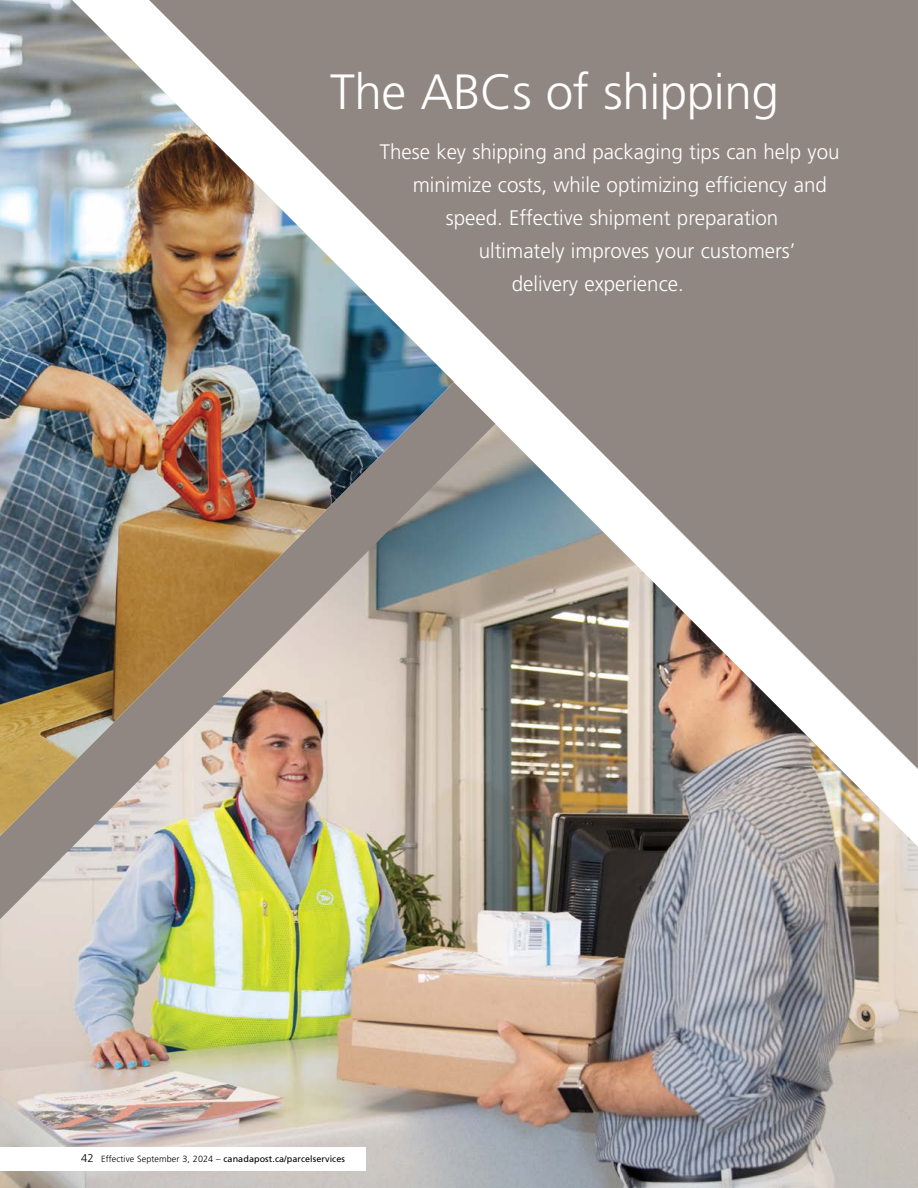
<style>
.page{position:relative;width:918px;height:1188px;background:#fff}
.page>*{position:absolute;margin:0;border:0;box-sizing:border-box;transform-origin:0 0}
.Section_Head_2{font:300 49.5px "Frutiger LT Std";letter-spacing:-.01em;color:#fff}
.intro_paragraph_e{font:300 21px "Frutiger LT Std";color:#fff}
.t1{font:9px "Frutiger LT Std";letter-spacing:.01em;color:#000}
.s1{font-weight:300;font-size:11.25px}
.s2{font-weight:300}
</style>
<div class="page">
<div style="left:495px;top:0;width:423px;height:349px;background:#908782"></div>
<svg style="left:498px;top:349px;width:420px;height:74px;fill:#908782"></svg>
<img style="left:0;top:423px;width:918px;height:765px">
<img style="left:0;top:0;width:495px;height:919px">
<img style="left:0;top:0;width:454px;height:836px">
<div style="left:0;top:1147px;width:366px;height:24px;background:#fff"></div>
<h1 class="Section_Head_2" style="left:330px;top:64px;width:450px">The ABCs of shipping</h1>
<p class="intro_paragraph_e" style="left:380px;top:140px;width:461px">These key shipping and packaging tips can help you</p>
<p class="intro_paragraph_e" style="left:413px;top:173px;width:416px">minimize costs, while optimizing efficiency and</p>
<p class="intro_paragraph_e" style="left:446px;top:206px;width:334px">speed. Effective shipment preparation</p>
<p class="intro_paragraph_e" style="left:479px;top:239px;width:318px">ultimately improves your customers’</p>
<p class="intro_paragraph_e" style="left:512px;top:272px;width:174px">delivery experience.</p>
<p class="t1" style="left:81px;top:1154px;width:266px"><span class="s1">42</span> <span class="s2">Effective September 3, 2024 –</span> canadapost.ca/parcelservices</p>
</div>
